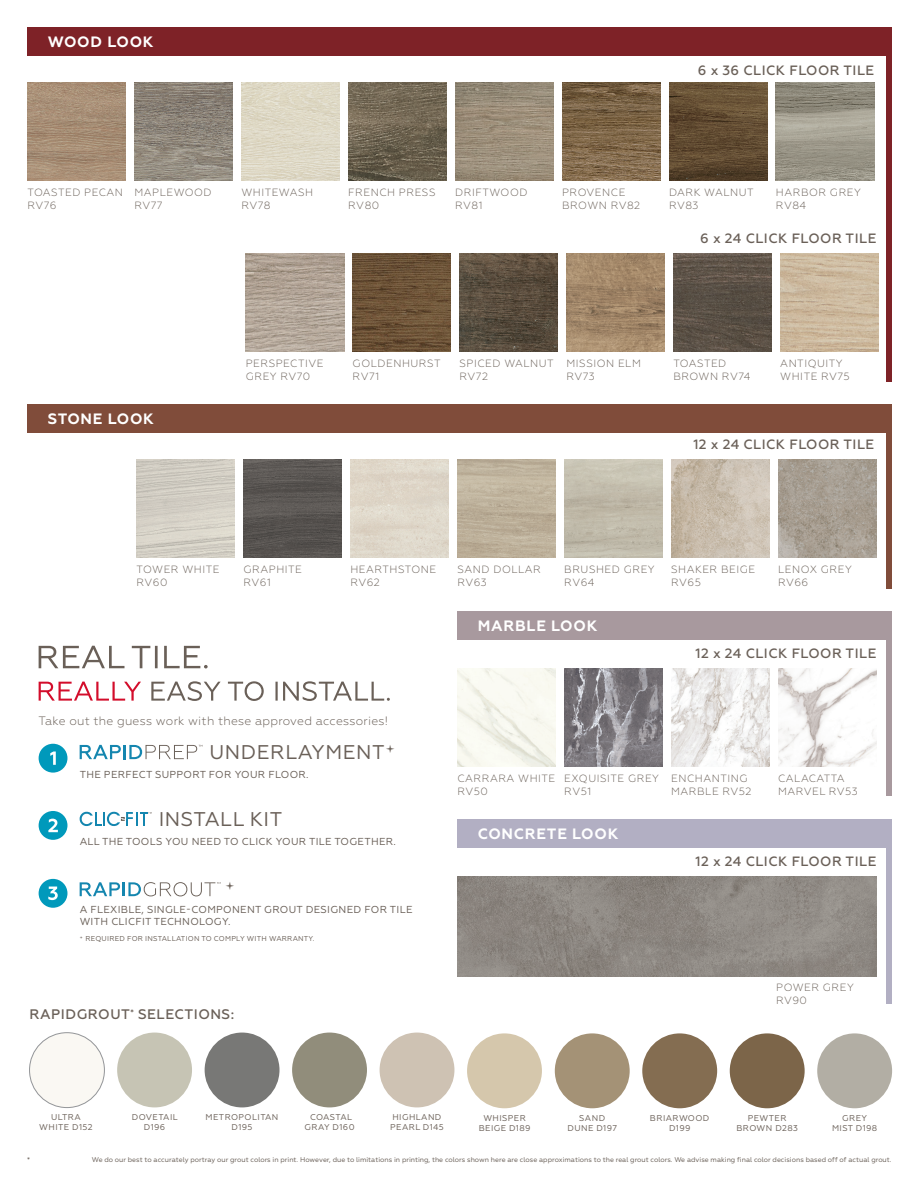
<style>
.page{position:relative;width:918px;height:1188px;background:#fff}
.page>*{position:absolute;margin:0;border:0;box-sizing:border-box;transform-origin:0 0}
.t1{font:19.8px "Geometria";letter-spacing:.03em;color:#6a6058}
.t2{font:700 15px "Geometria";letter-spacing:.05em;color:#fff}
.DAL_SB_Header_Back{font:500 13.8px "Geometria";letter-spacing:.035em;color:#6a6058}
.DAL_SB_Header_Back-2{font:500 13.5px "Geometria";letter-spacing:.035em;color:#6a6058}
.t3{font:300 12.15px "Geometria";letter-spacing:.02em;color:#6a6058}
.DAL_SB_ProductSwatch{font:300 10.5px/12.6px "Geometria";letter-spacing:.05em;color:#6a6058}
.DAL_SB_ProductSwatch-2{font:300 10.5px/12.6px "Geometria";letter-spacing:.03em;color:#6a6058}
.t4{font:10.05px/12.1px "Geometria";letter-spacing:.03em;color:#6a6058}
.DAL_ProductSwatchCol{font:8.4px/10.1px "Geometria";letter-spacing:.05em;color:#6a6058;text-align:center}
.t5{font:7.05px "Geometria";letter-spacing:.03em;color:#6a6058}
.DAL_SB_Header_Usage{font:6.9px "Geometria";color:#6a6058}
</style>
<div class="page">
<img style="left:27px;top:82px;width:99px;height:99px">
<img style="left:134px;top:82px;width:99px;height:99px">
<img style="left:137px;top:459px;width:98px;height:99px">
<img style="left:241px;top:82px;width:99px;height:99px">
<img style="left:244px;top:459px;width:98px;height:99px">
<img style="left:457px;top:876px;width:419px;height:101px">
<img style="left:246px;top:253px;width:98px;height:99px">
<img style="left:348px;top:82px;width:99px;height:99px">
<img style="left:350px;top:459px;width:99px;height:99px">
<img style="left:353px;top:253px;width:98px;height:99px">
<img style="left:455px;top:82px;width:99px;height:99px">
<img style="left:457px;top:459px;width:99px;height:99px">
<img style="left:457px;top:668px;width:99px;height:99px">
<img style="left:460px;top:253px;width:98px;height:99px">
<img style="left:562px;top:82px;width:98px;height:99px">
<img style="left:564px;top:459px;width:99px;height:99px">
<img style="left:564px;top:668px;width:99px;height:99px">
<img style="left:566px;top:253px;width:99px;height:99px">
<img style="left:669px;top:82px;width:98px;height:99px">
<img style="left:671px;top:459px;width:99px;height:99px">
<img style="left:671px;top:668px;width:99px;height:99px">
<img style="left:673px;top:253px;width:99px;height:99px">
<img style="left:776px;top:82px;width:98px;height:99px">
<img style="left:778px;top:459px;width:98px;height:99px">
<img style="left:778px;top:668px;width:98px;height:99px">
<img style="left:780px;top:253px;width:99px;height:99px">
<svg style="left:39px;top:646px;width:169px;height:22px"></svg>
<svg style="left:151px;top:681px;width:239px;height:20px"></svg>
<svg style="left:39px;top:682px;width:102px;height:19px"></svg>
<svg style="left:80px;top:745px;width:123px;height:14px"></svg>
<svg style="left:80px;top:812px;width:72px;height:14px"></svg>
<div style="left:39px;top:744px;width:28px;height:29px;background:#09b;border-radius:50%"></div>
<svg style="left:50px;top:752px;width:6px;height:13px"></svg>
<div style="left:39px;top:811px;width:28px;height:29px;background:#09b;border-radius:50%"></div>
<svg style="left:48px;top:819px;width:10px;height:13px"></svg>
<div style="left:39px;top:879px;width:28px;height:29px;background:#09b;border-radius:50%"></div>
<svg style="left:48px;top:887px;width:10px;height:13px"></svg>
<div style="left:30px;top:1033px;width:74px;height:75px;background:#faf8f3;border-radius:37px"></div>
<div style="left:29px;top:1033px;width:76px;height:75px;border:1px solid #939598;border-radius:50%"></div>
<div style="left:117px;top:1033px;width:75px;height:74px;background:#c6c4b4;border-radius:37px"></div>
<div style="left:205px;top:1033px;width:75px;height:74px;background:#787876;border-radius:37px"></div>
<div style="left:292px;top:1033px;width:75px;height:74px;background:#918d7b;border-radius:37px"></div>
<div style="left:467px;top:1033px;width:75px;height:75px;background:#d5c7ac;border-radius:37px"></div>
<div style="left:555px;top:1033px;width:75px;height:75px;background:#a49276;border-radius:37px"></div>
<div style="left:642px;top:1033px;width:75px;height:75px;background:#846d51;border-radius:37px"></div>
<div style="left:730px;top:1033px;width:75px;height:75px;background:#7c6549;border-radius:37px"></div>
<div style="left:817px;top:1033px;width:75px;height:75px;background:#b2aea4;border-radius:37px"></div>
<div style="left:27px;top:27px;width:864px;height:28px;background:#7e2227"></div>
<div style="left:886px;top:27px;width:5px;height:355px;background:#7e2227"></div>
<div style="left:886px;top:404px;width:5px;height:184px;background:#804c3a"></div>
<div style="left:886px;top:612px;width:5px;height:184px;background:#a8999e"></div>
<div style="left:886px;top:819px;width:5px;height:184px;background:#b2afc3"></div>
<div style="left:27px;top:404px;width:864px;height:28px;background:#804c3a"></div>
<div style="left:457px;top:612px;width:434px;height:28px;background:#a8999e"></div>
<div style="left:457px;top:819px;width:434px;height:28px;background:#b2afc3"></div>
<svg style="left:80px;top:882px;width:141px;height:14px"></svg>
<p class="t2" style="left:48px;top:33px;width:107px">WOOD LOOK</p>
<p class="DAL_SB_Header_Back-2" style="left:698px;top:63px;width:178px">6 x 36 CLICK FLOOR TILE</p>
<p class="DAL_SB_ProductSwatch" style="left:28px;top:186px;width:97px">TOASTED PECAN<br>RV76</p>
<p class="DAL_SB_ProductSwatch" style="left:134px;top:186px;width:79px">MAPLEWOOD<br>RV77</p>
<p class="DAL_SB_ProductSwatch" style="left:241px;top:186px;width:73px">WHITEWASH<br>RV78</p>
<p class="DAL_SB_ProductSwatch" style="left:348px;top:186px;width:89px">FRENCH PRESS<br>RV80</p>
<p class="DAL_SB_ProductSwatch" style="left:455px;top:186px;width:74px">DRIFTWOOD<br>RV81</p>
<p class="DAL_SB_ProductSwatch" style="left:562px;top:186px;width:80px">PROVENCE<br>BROWN RV82</p>
<p class="DAL_SB_ProductSwatch" style="left:669px;top:186px;width:86px">DARK WALNUT<br>RV83</p>
<p class="DAL_SB_ProductSwatch" style="left:776px;top:186px;width:86px">HARBOR GREY<br>RV84</p>
<p class="DAL_SB_Header_Back-2" style="left:700px;top:231px;width:178px">6 x 24 CLICK FLOOR TILE</p>
<p class="t2" style="left:48px;top:410px;width:108px">STONE LOOK</p>
<p class="DAL_SB_ProductSwatch" style="left:246px;top:357px;width:79px">PERSPECTIVE<br>GREY RV70</p>
<p class="DAL_SB_ProductSwatch" style="left:353px;top:357px;width:89px">GOLDENHURST<br>RV71</p>
<p class="DAL_SB_ProductSwatch" style="left:460px;top:357px;width:96px">SPICED WALNUT<br>RV72</p>
<p class="DAL_SB_ProductSwatch" style="left:566px;top:357px;width:76px">MISSION ELM<br>RV73</p>
<p class="DAL_SB_ProductSwatch-2" style="left:673px;top:357px;width:78px">TOASTED<br>BROWN RV74</p>
<p class="DAL_SB_ProductSwatch" style="left:780px;top:357px;width:71px">ANTIQUITY<br>WHITE RV75</p>
<p class="DAL_SB_Header_Back-2" style="left:693px;top:437px;width:182px">12 x 24 CLICK FLOOR TILE</p>
<p class="DAL_SB_ProductSwatch" style="left:137px;top:563px;width:84px">TOWER WHITE<br>RV60</p>
<p class="DAL_SB_ProductSwatch" style="left:244px;top:563px;width:60px">GRAPHITE<br>RV61</p>
<p class="DAL_SB_ProductSwatch" style="left:350px;top:563px;width:87px">HEARTHSTONE<br>RV62</p>
<p class="DAL_SB_ProductSwatch" style="left:457px;top:563px;width:85px">SAND DOLLAR<br>RV63</p>
<p class="DAL_SB_ProductSwatch" style="left:564px;top:563px;width:92px">BRUSHED GREY<br>RV64</p>
<p class="t2" style="left:478px;top:617px;width:121px">MARBLE LOOK</p>
<p class="DAL_SB_ProductSwatch" style="left:671px;top:563px;width:85px">SHAKER BEIGE<br>RV65</p>
<p class="DAL_SB_ProductSwatch" style="left:778px;top:563px;width:75px">LENOX GREY<br>RV66</p>
<p class="DAL_SB_Header_Back-2" style="left:696px;top:645px;width:182px">12 x 24 CLICK FLOOR TILE</p>
<p class="t3" style="left:39px;top:713px;width:351px">Take out the guess work with these approved accessories!</p>
<p class="t1" style="left:209px;top:741px;width:177px">UNDERLAYMENT</p>
<p class="t4" style="left:80px;top:768px;width:231px">THE PERFECT SUPPORT FOR YOUR FLOOR.</p>
<p class="t1" style="left:159px;top:808px;width:125px">INSTALL KIT</p>
<p class="t4" style="left:80px;top:835px;width:318px">ALL THE TOOLS YOU NEED TO CLICK YOUR TILE TOGETHER.</p>
<p class="t4" style="left:80px;top:904px;width:334px">A FLEXIBLE, SINGLE-COMPONENT GROUT DESIGNED FOR TILE<br>WITH CLICFIT TECHNOLOGY.</p>
<p class="t5" style="left:85px;top:935px;width:231px">REQUIRED FOR INSTALLATION TO COMPLY WITH WARRANTY.</p>
<p class="DAL_SB_Header_Back" style="left:30px;top:1007px;width:206px">RAPIDGROUT<sup>*</sup> SELECTIONS:</p>
<p class="DAL_SB_ProductSwatch" style="left:457px;top:772px;width:99px">CARRARA WHITE<br>RV50</p>
<p class="DAL_SB_ProductSwatch" style="left:564px;top:772px;width:96px">EXQUISITE GREY<br>RV51</p>
<p class="t2" style="left:478px;top:825px;width:142px">CONCRETE LOOK</p>
<p class="DAL_SB_ProductSwatch" style="left:671px;top:772px;width:82px">ENCHANTING<br>MARBLE RV52</p>
<p class="DAL_SB_ProductSwatch" style="left:778px;top:772px;width:81px">CALACATTA<br>MARVEL RV53</p>
<p class="DAL_SB_Header_Back-2" style="left:696px;top:853px;width:182px">12 x 24 CLICK FLOOR TILE</p>
<p class="DAL_SB_ProductSwatch" style="left:776px;top:981px;width:79px">POWER GREY<br>RV90</p>
<p class="DAL_ProductSwatchCol" style="left:39px;top:1112px;width:55px">ULTRA<br>WHITE D152</p>
<p class="DAL_ProductSwatchCol" style="left:132px;top:1112px;width:48px">DOVETAIL<br>D196</p>
<p class="DAL_ProductSwatchCol" style="left:206px;top:1112px;width:74px">METROPOLITAN<br>D195</p>
<p class="DAL_ProductSwatchCol" style="left:305px;top:1112px;width:52px">COASTAL<br>GRAY D160</p>
<p class="DAL_ProductSwatchCol" style="left:390px;top:1112px;width:55px;text-align:left">HIGHLAND<br>PEARL D145</p>
<p class="DAL_ProductSwatchCol" style="left:479px;top:1113px;width:53px">WHISPER<br>BEIGE D189</p>
<p class="DAL_ProductSwatchCol" style="left:567px;top:1113px;width:51px">SAND<br>DUNE D197</p>
<p class="DAL_ProductSwatchCol" style="left:650px;top:1113px;width:61px">BRIARWOOD<br>D199</p>
<p class="DAL_ProductSwatchCol" style="left:736px;top:1113px;width:63px">PEWTER<br>BROWN D283</p>
<p class="DAL_ProductSwatchCol" style="left:832px;top:1113px;width:47px">GREY<br>MIST D198</p>
<p class="DAL_SB_Header_Usage" style="left:27px;top:1156px;width:4px">*</p>
<p class="DAL_SB_Header_Usage" style="left:92px;top:1156px;width:801px">We do our best to accurately portray our grout colors in print. However, due to limitations in printing, the colors shown here are close approximations to the real grout colors. We advise making final color decisions based off of actual grout.</p>
</div>
